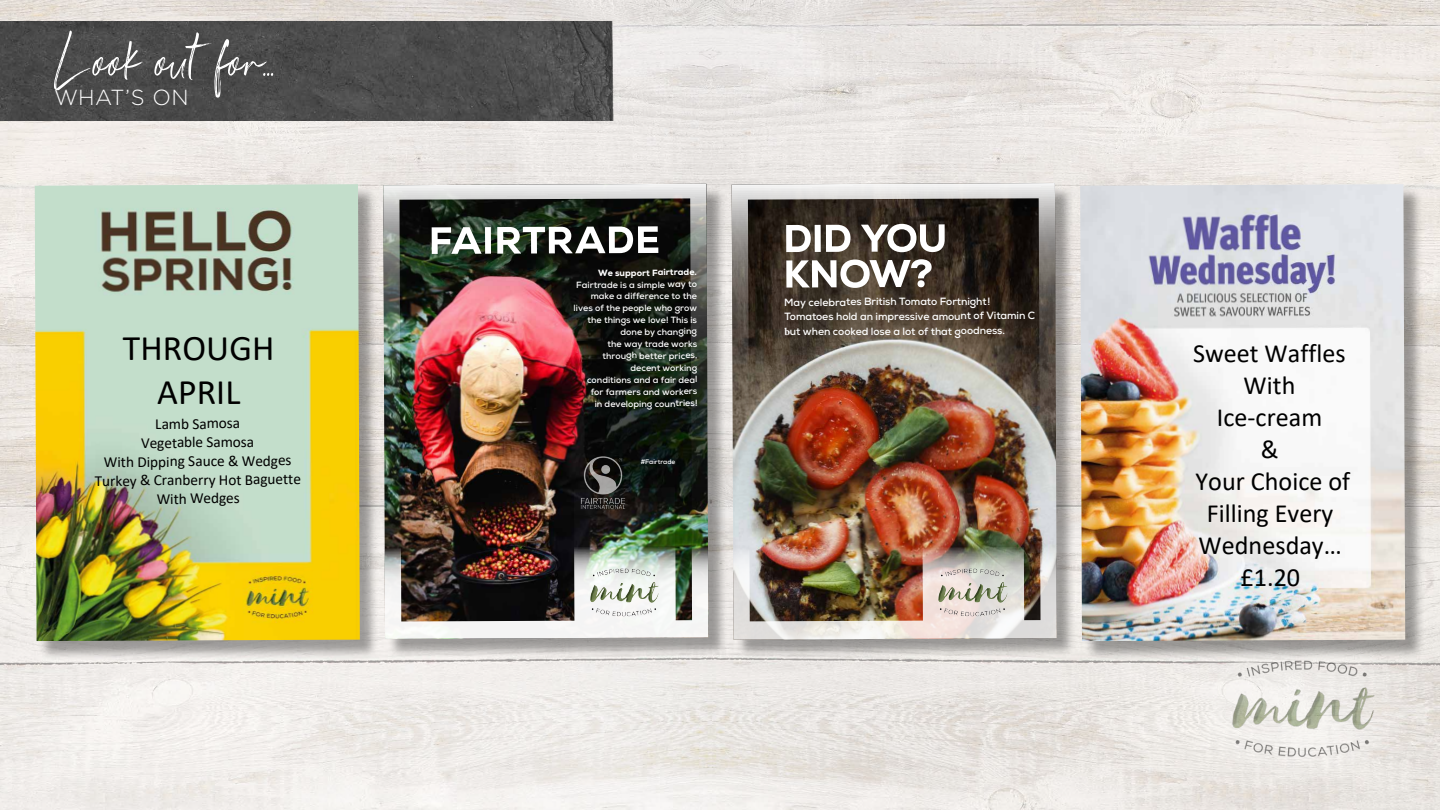
<style>
.page{position:relative;width:1440px;height:810px;background:#fff}
.page>*{position:absolute;margin:0;border:0;box-sizing:border-box;transform-origin:0 0}
.t1{font:59.85px "Katulamp";letter-spacing:.025em;color:#fff}
.t2{font:36px/44.1px "Calibri";letter-spacing:-.005em;color:#000;text-align:center}
.t3{font:26.17px/32px "Calibri";letter-spacing:-.005em;color:#000;text-align:center}
.t4{font:300 21.75px "Gotham";letter-spacing:.015em;color:#fff}
.t5{font:15.3px/18.7px "Calibri";letter-spacing:-.01em;color:#000;text-align:center}
.t6{font:700 10.5px/14.7px "Nexa";letter-spacing:-.01em;color:#fff}
.t7{font:700 9px/11.9px "Nexa";letter-spacing:-.005em;color:#fff;text-align:right}
.t8{font:800 9px "Nexa";letter-spacing:-.005em;color:#fff}
.t9{font:700 6.52px "Nexa";letter-spacing:-.005em;color:#fff}
.s1{font-family:"Minion Pro"}
</style>
<div class="page">
<img style="left:0;top:0;width:1440px;height:810px">
<div style="left:1185px;top:633px;width:228px;height:150px;background:linear-gradient(to right,#efece8,#e8e4e0);border-radius:50%"></div>
<img style="left:1223px;top:660px;width:161px;height:99px">
<img style="left:0;top:21px;width:620px;height:99px">
<div style="left:37px;top:186px;width:342px;height:474px;background:#000;opacity:.36"></div>
<img style="left:35px;top:184px;width:325px;height:457px">
<div style="left:734px;top:185px;width:342px;height:474px;background:#000;opacity:.36"></div>
<img style="left:732px;top:183px;width:325px;height:457px">
<img style="left:934px;top:565px;width:78px;height:52px">
<svg style="left:786px;top:259px;width:147px;height:29px"></svg>
<svg style="left:786px;top:224px;width:159px;height:28px"></svg>
<div style="left:385px;top:186px;width:343px;height:472px;background:#000;opacity:.36"></div>
<img style="left:383px;top:184px;width:325px;height:455px">
<img style="left:586px;top:565px;width:78px;height:52px">
<svg style="left:432px;top:226px;width:226px;height:28px"></svg>
<img style="left:576px;top:454px;width:53px;height:58px">
<div style="left:1082px;top:186px;width:343px;height:474px;background:#000;opacity:.36"></div>
<img style="left:1080px;top:184px;width:325px;height:457px">
<h1 class="t1" style="left:54px;top:24px;width:222px">Look out for..</h1>
<h3 class="t4" style="left:54px;top:84px;width:136px">WHAT’S ON</h3>
<h2 class="t2" style="left:123px;top:325px;width:153px">THROUGH<br>APRIL</h2>
<h3 class="t5" style="left:95px;top:414px;width:208px">Lamb Samosa<br>Vegetable Samosa<br>With Dipping Sauce &amp; Wedges<br>Turkey &amp; Cranberry Hot Baguette<br>With Wedges</h3>
<p class="t8" style="left:598px;top:267px;width:100px">We support Fairtrade.</p>
<p class="t7" style="left:574px;top:279px;width:125px;line-height:11.7px">Fairtrade is a simple way to make a difference to the lives of the people who grow the things we love! This is done by changing</p>
<p class="t7" style="left:587px;top:338px;width:112px">the way trade works through better prices, decent working conditions and a fair deal for farmers and workers in developing countries!</p>
<p class="t9" style="left:641px;top:457px;width:36px">#Fairtrade</p>
<p class="t6" style="left:784px;top:294px;width:252px">May celebrates British Tomato Fortnight!<br>Tomatoes hold an impressive amount of Vitamin C <span class="s1">b</span>ut when cooked lose a lot of that goodness.</p>
<h3 class="t3" style="left:1193px;top:337px;width:159px">Sweet Waffles<br>With<br>Ice-cream<br>&amp;<br>Your Choice of<br>Filling Every<br>Wednesday… £1.20</h3>
</div>
